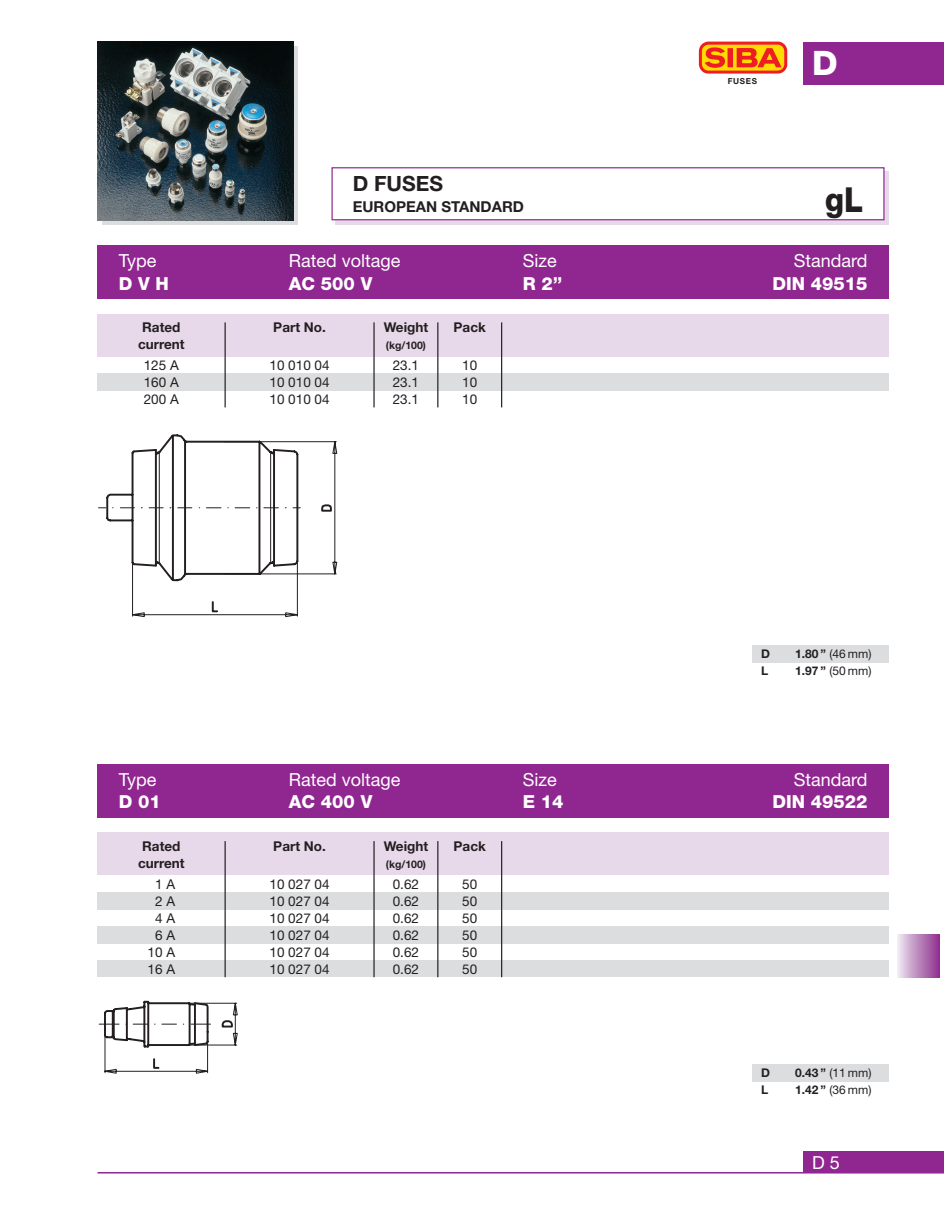
<style>
.page{position:relative;width:944px;height:1215px;background:#fff}
.page>*{position:absolute;margin:0;border:0;box-sizing:border-box;transform-origin:0 0}
.t1{font:800 34.5px "Helvetica Neue";color:#231f20;scale:.9 1}
.t2{font:800 33.75px "Helvetica Neue";color:#fff}
.t3{font:700 21px "Helvetica Neue";color:#231f20}
.t4{font:18px "Helvetica Neue";color:#fff}
.t5{font:800 18px "Helvetica Neue";color:#fff}
.t6{font:700 15px "Helvetica Neue";color:#231f20}
.t7{font:13.5px "Helvetica Neue";color:#231f20}
.t8{font:700 13.5px "Helvetica Neue";color:#231f20}
.t9{font:12px "Helvetica Neue";color:#231f20}
.t10{font:700 12px "Helvetica Neue";color:#231f20}
.t11{font:700 10.5px "Helvetica Neue";color:#231f20}
.t12{font:700 8.25px "Helvetica Neue";letter-spacing:.085em;color:#231f20}
.s1{font-weight:700}
</style>
<div class="page">
<div style="left:803px;top:42px;width:141px;height:42px;background:#90268f"></div>
<div style="left:803px;top:1152px;width:141px;height:21px;background:#90268f"></div>
<hr style="left:97px;top:1172px;width:847px;height:2px;background:#90268f">
<img style="left:698px;top:41px;width:90px;height:33px">
<svg style="left:102px;top:46px;width:195px;height:179px;background:#b8bbbd"></svg>
<div style="left:97px;top:314px;width:791px;height:42px;background:#e7d8ea"></div>
<div style="left:97px;top:373px;width:791px;height:17px;background:#dcdddf"></div>
<div style="left:97px;top:246px;width:791px;height:53px;background:#90268f"></div>
<hr style="left:224px;top:322px;width:2px;height:85px;background:#231f20">
<hr style="left:373px;top:322px;width:1px;height:85px;background:#231f20">
<hr style="left:437px;top:322px;width:1px;height:85px;background:#231f20">
<hr style="left:501px;top:322px;width:1px;height:85px;background:#231f20">
<svg style="left:98px;top:434px;width:240px;height:184px"></svg>
<div style="left:752px;top:646px;width:136px;height:17px;background:#dcdddf"></div>
<svg style="left:336px;top:171px;width:552px;height:54px;background:#e0cae3"></svg>
<div style="left:332px;top:168px;width:551px;height:52px;background:#fff"></div>
<div style="left:331px;top:167px;width:553px;height:53px;border:1px solid #90268f"></div>
<img style="left:97px;top:42px;width:196px;height:178px">
<div style="left:97px;top:833px;width:791px;height:42px;background:#e7d8ea"></div>
<div style="left:97px;top:892px;width:791px;height:17px;background:#dcdddf"></div>
<div style="left:97px;top:926px;width:791px;height:17px;background:#dcdddf"></div>
<div style="left:97px;top:960px;width:791px;height:17px;background:#dcdddf"></div>
<div style="left:97px;top:765px;width:791px;height:53px;background:#90268f"></div>
<hr style="left:224px;top:841px;width:2px;height:136px;background:#231f20">
<hr style="left:373px;top:841px;width:1px;height:136px;background:#231f20">
<hr style="left:437px;top:841px;width:1px;height:136px;background:#231f20">
<hr style="left:501px;top:841px;width:1px;height:136px;background:#231f20">
<svg style="left:99px;top:1000px;width:139px;height:74px"></svg>
<div style="left:752px;top:1064px;width:136px;height:17px;background:#dcdddf"></div>
<hr style="left:897px;top:935px;width:1px;height:42px;background:#f7f1f7">
<hr style="left:898px;top:935px;width:1px;height:42px;background:#f3ecf4">
<hr style="left:899px;top:935px;width:1px;height:42px;background:#f0e6f1">
<hr style="left:900px;top:935px;width:1px;height:42px;background:#ece0ee">
<hr style="left:901px;top:935px;width:1px;height:42px;background:#e9dbeb">
<hr style="left:902px;top:935px;width:1px;height:42px;background:#e6d6e8">
<hr style="left:903px;top:935px;width:1px;height:42px;background:#e3d0e5">
<hr style="left:904px;top:935px;width:1px;height:42px;background:#dfcbe3">
<hr style="left:905px;top:935px;width:1px;height:42px;background:#dcc6e0">
<hr style="left:906px;top:935px;width:1px;height:42px;background:#dac2dd">
<hr style="left:907px;top:935px;width:1px;height:42px;background:#d6bcda">
<hr style="left:908px;top:935px;width:1px;height:42px;background:#d3b7d7">
<hr style="left:909px;top:935px;width:1px;height:42px;background:#d1b3d4">
<hr style="left:910px;top:935px;width:1px;height:42px;background:#ceadd1">
<hr style="left:911px;top:935px;width:1px;height:42px;background:#cba8ce">
<hr style="left:912px;top:935px;width:1px;height:42px;background:#caa4cc">
<hr style="left:913px;top:935px;width:1px;height:42px;background:#c79fc9">
<hr style="left:914px;top:935px;width:1px;height:42px;background:#c59ac7">
<hr style="left:915px;top:935px;width:1px;height:42px;background:#c297c5">
<hr style="left:916px;top:935px;width:1px;height:42px;background:#c092c2">
<hr style="left:917px;top:935px;width:1px;height:42px;background:#bd8ec0">
<hr style="left:918px;top:935px;width:1px;height:42px;background:#bc89bd">
<hr style="left:919px;top:935px;width:1px;height:42px;background:#b986bb">
<hr style="left:920px;top:935px;width:1px;height:42px;background:#b780b8">
<hr style="left:921px;top:935px;width:1px;height:42px;background:#b57eb6">
<hr style="left:922px;top:935px;width:1px;height:42px;background:#b279b3">
<hr style="left:923px;top:935px;width:1px;height:42px;background:#b075b1">
<hr style="left:924px;top:935px;width:1px;height:42px;background:#af72af">
<hr style="left:925px;top:935px;width:1px;height:42px;background:#ac6dad">
<hr style="left:926px;top:935px;width:1px;height:42px;background:#aa6aab">
<hr style="left:927px;top:935px;width:1px;height:42px;background:#a865a9">
<hr style="left:928px;top:935px;width:1px;height:42px;background:#a661a7">
<hr style="left:929px;top:935px;width:1px;height:42px;background:#a55ea6">
<hr style="left:930px;top:935px;width:1px;height:42px;background:#a358a3">
<hr style="left:931px;top:935px;width:1px;height:42px;background:#a153a1">
<hr style="left:932px;top:935px;width:1px;height:42px;background:#9f509f">
<hr style="left:933px;top:935px;width:1px;height:42px;background:#9d4b9c">
<hr style="left:934px;top:935px;width:1px;height:42px;background:#9b469a">
<hr style="left:935px;top:935px;width:1px;height:42px;background:#994298">
<hr style="left:936px;top:935px;width:1px;height:42px;background:#983c96">
<hr style="left:937px;top:935px;width:1px;height:42px;background:#963694">
<hr style="left:938px;top:935px;width:1px;height:42px;background:#943192">
<hr style="left:939px;top:935px;width:1px;height:42px;background:#932c91">
<h3 class="t3" style="left:353px;top:176px;width:92px">D FUSES</h3>
<p class="t6" style="left:353px;top:201px;width:173px">EUROPEAN STANDARD</p>
<p class="t12" style="left:727px;top:78px;width:31px">FUSES</p>
<h2 class="t2" style="left:812px;top:51px;width:27px">D</h2>
<h1 class="t1" style="left:825px;top:187px;width:44px">gL</h1>
<h3 class="t4" style="left:119px;top:254px;width:39px">Type</h3>
<h3 class="t4" style="left:289px;top:254px;width:113px">Rated voltage</h3>
<h3 class="t4" style="left:523px;top:254px;width:35px">Size</h3>
<h3 class="t4" style="left:793px;top:254px;width:75px">Standard</h3>
<h3 class="t5" style="left:119px;top:277px;width:51px">D V H</h3>
<h3 class="t5" style="left:289px;top:277px;width:85px">AC 500 V</h3>
<h3 class="t5" style="left:523px;top:277px;width:41px">R 2’’</h3>
<h3 class="t5" style="left:772px;top:277px;width:97px">DIN 49515</h3>
<p class="t8" style="left:142px;top:322px;width:40px">Rated</p>
<p class="t8" style="left:273px;top:322px;width:54px">Part No.</p>
<p class="t8" style="left:383px;top:322px;width:46px">Weight</p>
<p class="t8" style="left:453px;top:322px;width:34px">Pack</p>
<p class="t8" style="left:138px;top:339px;width:48px">current</p>
<p class="t11" style="left:386px;top:342px;width:42px">(kg/100)</p>
<p class="t7" style="left:144px;top:361px;width:37px">125 A</p>
<p class="t7" style="left:269px;top:361px;width:62px">10 010 04</p>
<p class="t7" style="left:393px;top:361px;width:28px">23.1</p>
<p class="t7" style="left:462px;top:361px;width:17px">10</p>
<p class="t7" style="left:144px;top:378px;width:37px">160 A</p>
<p class="t7" style="left:269px;top:378px;width:62px">10 010 04</p>
<p class="t7" style="left:393px;top:378px;width:28px">23.1</p>
<p class="t7" style="left:462px;top:378px;width:17px">10</p>
<p class="t7" style="left:144px;top:395px;width:37px">200 A</p>
<p class="t7" style="left:269px;top:395px;width:62px">10 010 04</p>
<p class="t7" style="left:393px;top:395px;width:28px">23.1</p>
<p class="t7" style="left:462px;top:395px;width:17px">10</p>
<p class="t10" style="left:761px;top:650px;width:10px">D</p>
<p class="t9" style="left:795px;top:650px;width:78px"><span class="s1">1.80 ”</span> (46 mm)</p>
<p class="t10" style="left:761px;top:667px;width:9px">L</p>
<p class="t9" style="left:795px;top:667px;width:78px"><span class="s1">1.97 ”</span> (50 mm)</p>
<h3 class="t4" style="left:119px;top:773px;width:39px">Type</h3>
<h3 class="t4" style="left:289px;top:773px;width:113px">Rated voltage</h3>
<h3 class="t4" style="left:523px;top:773px;width:35px">Size</h3>
<h3 class="t4" style="left:793px;top:773px;width:75px">Standard</h3>
<h3 class="t5" style="left:119px;top:796px;width:44px">D 01</h3>
<h3 class="t5" style="left:289px;top:796px;width:85px">AC 400 V</h3>
<h3 class="t5" style="left:523px;top:796px;width:42px">E 14</h3>
<h3 class="t5" style="left:772px;top:796px;width:97px">DIN 49522</h3>
<p class="t8" style="left:142px;top:841px;width:40px">Rated</p>
<p class="t8" style="left:273px;top:841px;width:54px">Part No.</p>
<p class="t8" style="left:383px;top:841px;width:46px">Weight</p>
<p class="t8" style="left:453px;top:841px;width:34px">Pack</p>
<p class="t8" style="left:138px;top:858px;width:48px">current</p>
<p class="t11" style="left:386px;top:860px;width:42px">(kg/100)</p>
<p class="t7" style="left:155px;top:879px;width:22px">1 A</p>
<p class="t7" style="left:269px;top:879px;width:62px">10 027 04</p>
<p class="t7" style="left:393px;top:879px;width:28px">0.62</p>
<p class="t7" style="left:462px;top:879px;width:17px">50</p>
<p class="t7" style="left:155px;top:896px;width:22px">2 A</p>
<p class="t7" style="left:269px;top:896px;width:62px">10 027 04</p>
<p class="t7" style="left:393px;top:896px;width:28px">0.62</p>
<p class="t7" style="left:462px;top:896px;width:17px">50</p>
<p class="t7" style="left:155px;top:913px;width:22px">4 A</p>
<p class="t7" style="left:269px;top:913px;width:62px">10 027 04</p>
<p class="t7" style="left:393px;top:913px;width:28px">0.62</p>
<p class="t7" style="left:462px;top:913px;width:17px">50</p>
<p class="t7" style="left:155px;top:930px;width:22px">6 A</p>
<p class="t7" style="left:269px;top:930px;width:62px">10 027 04</p>
<p class="t7" style="left:393px;top:930px;width:28px">0.62</p>
<p class="t7" style="left:462px;top:930px;width:17px">50</p>
<p class="t7" style="left:147px;top:947px;width:29px">10 A</p>
<p class="t7" style="left:269px;top:947px;width:62px">10 027 04</p>
<p class="t7" style="left:393px;top:947px;width:28px">0.62</p>
<p class="t7" style="left:462px;top:947px;width:17px">50</p>
<p class="t7" style="left:147px;top:964px;width:29px">16 A</p>
<p class="t7" style="left:269px;top:964px;width:62px">10 027 04</p>
<p class="t7" style="left:393px;top:964px;width:28px">0.62</p>
<p class="t7" style="left:462px;top:964px;width:17px">50</p>
<p class="t10" style="left:761px;top:1069px;width:10px">D</p>
<p class="t9" style="left:795px;top:1069px;width:78px"><span class="s1">0.43 ”</span> (11 mm)</p>
<p class="t10" style="left:761px;top:1086px;width:9px">L</p>
<p class="t9" style="left:795px;top:1086px;width:78px"><span class="s1">1.42 ”</span> (36 mm)</p>
<h3 class="t4" style="left:812px;top:1156px;width:29px">D 5</h3>
</div>
